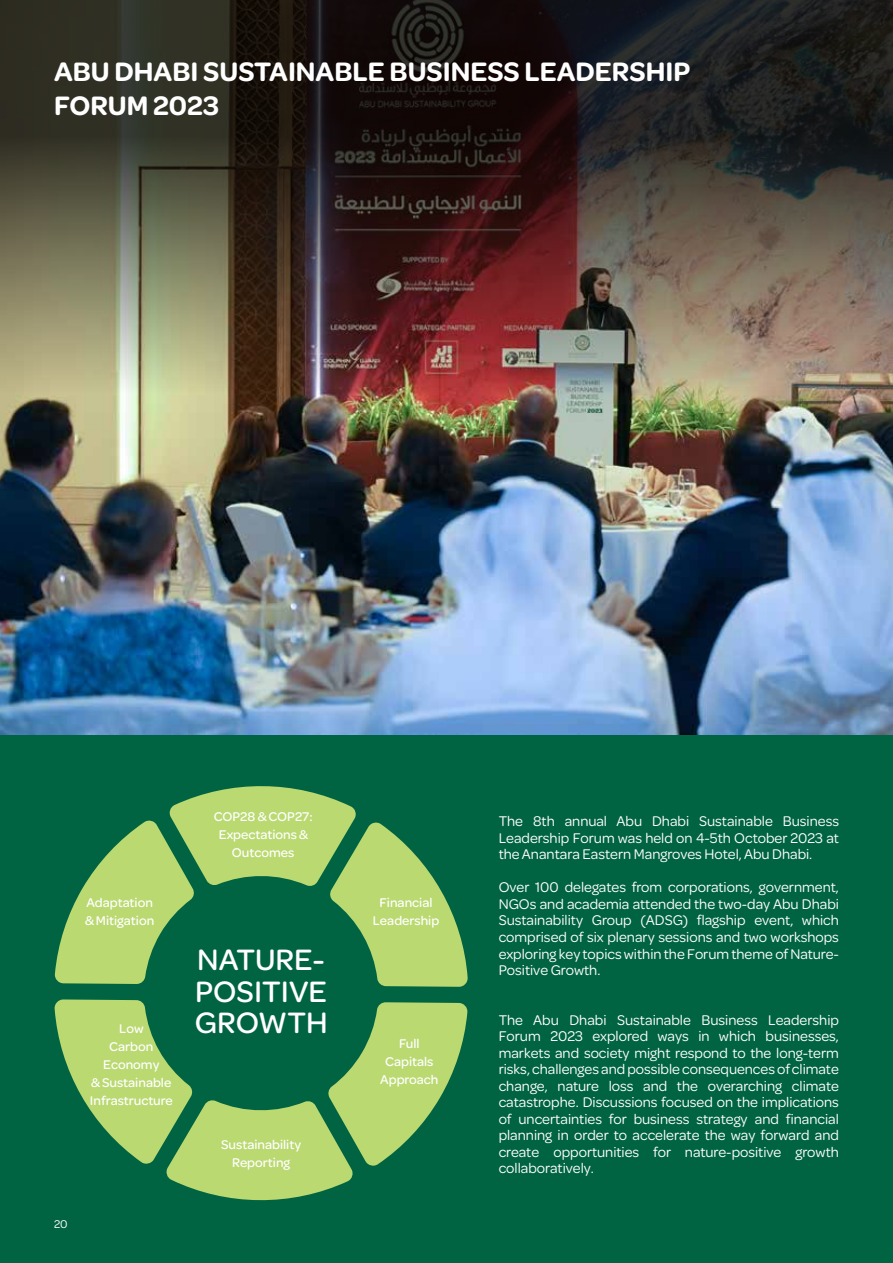
<style>
.page{position:relative;width:893px;height:1263px;background:#fff}
.page>*{position:absolute;margin:0;border:0;box-sizing:border-box;transform-origin:0 0}
.t1{font:500 31.5px/31.5px "Omnes";color:#fff;text-align:justify}
.t2{font:600 28.5px/34.2px "Omnes";color:#fff}
.t3{font:15px/16.5px "Omnes";color:#fff;text-align:justify}
.t4{font:500 13.5px/18px "Omnes";color:#fff;text-align:center}
.t5{font:12px "Omnes";color:#fff}
</style>
<div class="page">
<img style="left:0;top:0;width:893px;height:736px">
<div style="left:0;top:736px;width:893px;height:527px;background:#006442"></div>
<svg style="left:54px;top:786px;width:414px;height:201px"></svg>
<svg style="left:54px;top:999px;width:414px;height:202px"></svg>
<h2 class="t2" style="left:54px;top:53px;width:638px">ABU DHABI SUSTAINABLE BUSINESS LEADERSHIP<br>FORUM 2023</h2>
<p class="t4" style="left:85px;top:892px;width:71px;text-align:left">Adaptation &amp; Mitigation</p>
<p class="t4" style="left:90px;top:1019px;width:84px">Low<br>Carbon<br>Economy<br>&amp; Sustainable<br>Infrastructure</p>
<p class="t5" style="left:54px;top:1215px;width:15px">20</p>
<p class="t4" style="left:214px;top:806px;width:101px">COP28 &amp; COP27:<br>Expectations &amp;<br>Outcomes</p>
<h1 class="t1" style="left:195px;top:942px;width:134px">NATURE-POSITIVE GROWTH</h1>
<p class="t4" style="left:221px;top:1135px;width:82px">Sustainability<br>Reporting</p>
<p class="t4" style="left:373px;top:892px;width:68px">Financial<br>Leadership</p>
<p class="t4" style="left:380px;top:1033px;width:60px">Full<br>Capitals<br>Approach</p>
<p class="t3" style="left:499px;top:812px;width:342px">The 8th annual Abu Dhabi Sustainable Business Leadership Forum was held on 4-5th October 2023 at the Anantara Eastern Mangroves Hotel, Abu Dhabi.</p>
<p class="t3" style="left:499px;top:878px;width:342px">Over 100 delegates from corporations, government, NGOs and academia attended the two-day Abu Dhabi Sustainability Group (ADSG) flagship event, which comprised of six plenary sessions and two workshops exploring key topics within the Forum theme of Nature-Positive Growth.</p>
<p class="t3" style="left:499px;top:1010px;width:342px">The Abu Dhabi Sustainable Business Leadership Forum 2023 explored ways in which businesses, markets and society might respond to the long-term risks, challenges and possible consequences of climate change, nature loss and the overarching climate catastrophe. Discussions focused on the implications of uncertainties for business strategy and financial planning in order to accelerate the way forward and create opportunities for nature-positive growth collaboratively.</p>
</div>
